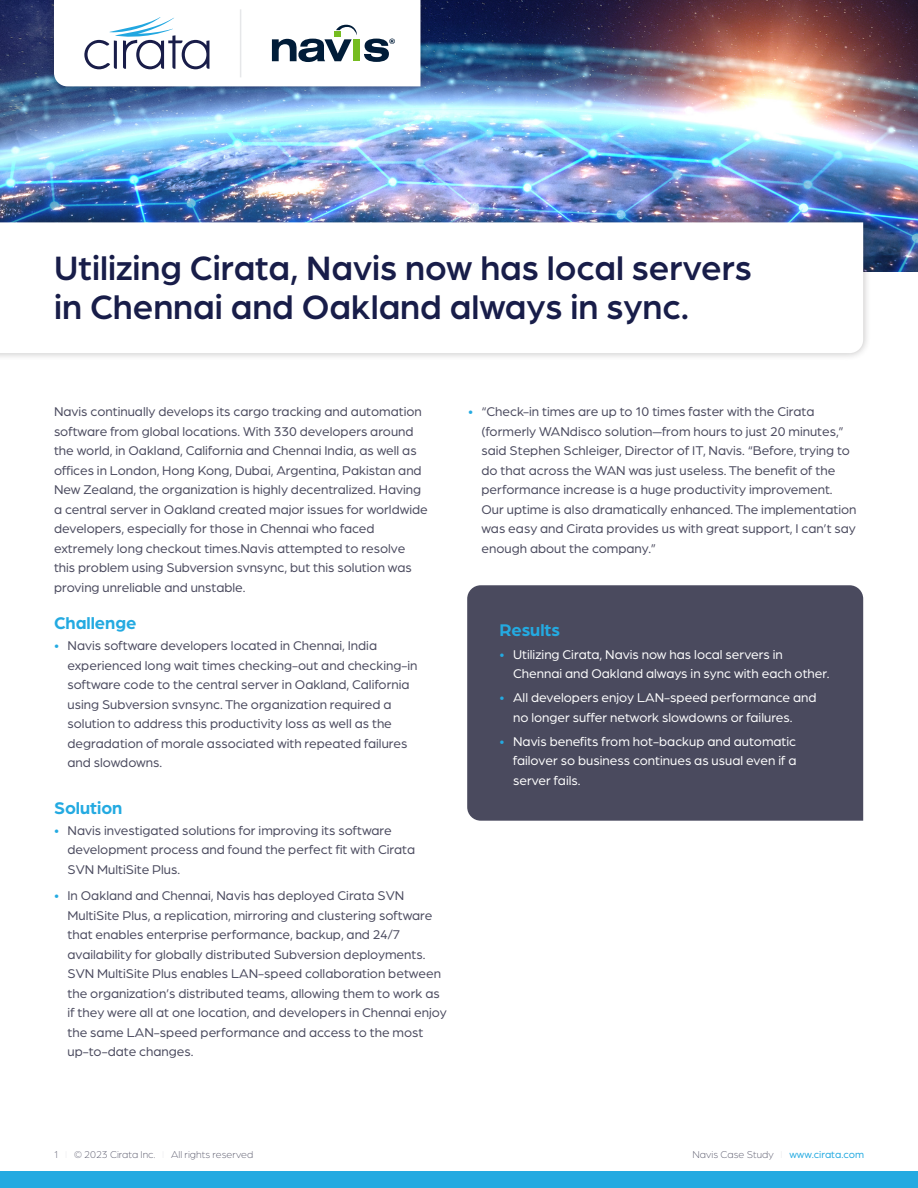
<style>
.page{position:relative;width:918px;height:1188px;background:#fff}
.page>*{position:absolute;margin:0;border:0;box-sizing:border-box;transform-origin:0 0}
.t1{font:500 36px/39px "Arboria";color:#181d49}
.H3_-_Cerulean{font:700 18px "Arboria";color:#24aae1}
.H3_-_White{font:700 18px "Arboria";color:#24aae1}
.Body_Copy{font:13.5px/19.5px "Arboria";color:#4a4a5e}
.t2{font:13.5px/19.5px "Arboria";color:#fff}
.Pagination{font:300 10.5px "Arboria";color:#4a4a5e}
.s1{color:#24aae1}
.s2{color:#e6e7e9}
.s3{font-weight:400;color:#24aae1}
</style>
<div class="page">
<div style="left:0;top:1172px;width:918px;height:16px;background:#24aae1"></div>
<img style="left:0;top:0;width:918px;height:272px">
<div style="left:467px;top:585px;width:396px;height:236px;background:#4a4a5e"></div>
<div style="left:46px;top:0;width:383px;height:95px;background:#231f20;opacity:.3"></div>
<svg style="left:54px;top:0;width:366px;height:86px"></svg>
<div style="left:0;top:214px;width:871px;height:148px;background:#231f20;opacity:.3"></div>
<svg style="left:0;top:222px;width:863px;height:131px"></svg>
<h1 class="t1" style="left:54px;top:246px;width:699px">Utilizing Cirata, Navis now has local servers in Chennai and Oakland always in sync.</h1>
<p class="Body_Copy" style="left:54px;top:401px;width:375px">Navis continually develops its cargo tracking and automation software from global locations. With 330 developers around the world, in Oakland, California and Chennai India, as well as offices in London, Hong Kong, Dubai, Argentina, Pakistan and New Zealand, the organization is highly decentralized. Having a central server in Oakland created major issues for worldwide developers, especially for those in Chennai who faced extremely long checkout times.Navis attempted to resolve this problem using Subversion svnsync, but this solution was proving unreliable and unstable.</p>
<p class="H3_-_Cerulean" style="left:54px;top:611px;width:84px">Challenge</p>
<p class="Body_Copy" style="left:68px;top:635px;width:352px;text-indent:-14px"><span class="s1">•</span> Navis software developers located in Chennai, India experienced long wait times checking-out and checking-in software code to the central server in Oakland, California using Subversion svnsync. The organization required a solution to address this productivity loss as well as the degradation of morale associated with repeated failures and slowdowns.</p>
<p class="H3_-_Cerulean" style="left:54px;top:795px;width:70px">Solution</p>
<p class="Body_Copy" style="left:68px;top:820px;width:349px;text-indent:-14px"><span class="s1">•</span> Navis investigated solutions for improving its software development process and found the perfect fit with Cirata<br>SVN MultiSite Plus.</p>
<p class="Body_Copy" style="left:68px;top:885px;width:381px;text-indent:-14px"><span class="s1">•</span> In Oakland and Chennai, Navis has deployed Cirata SVN MultiSite Plus, a replication, mirroring and clustering software that enables enterprise performance, backup, and 24/7 availability for globally distributed Subversion deployments.<br>SVN MultiSite Plus enables LAN-speed collaboration between the organization’s distributed teams, allowing them to work as if they were all at one location, and developers in Chennai enjoy the same LAN-speed performance and access to the most up-to-date changes.</p>
<p class="Body_Copy" style="left:482px;top:401px;width:377px;text-indent:-14px"><span class="s1">•</span> “Check-in times are up to 10 times faster with the Cirata (formerly WANdisco solution—from hours to just 20 minutes,” said Stephen Schleiger, Director of IT, Navis. “Before, trying to do that across the WAN was just useless. The benefit of the performance increase is a huge productivity improvement.<br>Our uptime is also dramatically enhanced. The implementation was easy and Cirata provides us with great support, I can’t say enough about the company.”</p>
<p class="H3_-_White" style="left:500px;top:618px;width:62px">Results</p>
<p class="t2" style="left:513px;top:644px;width:318px;text-indent:-14px"><span class="s1">•</span> Utilizing Cirata, Navis now has local servers in<br>Chennai and Oakland always in sync with each other.</p>
<p class="t2" style="left:513px;top:687px;width:305px;text-indent:-14px"><span class="s1">•</span> All developers enjoy LAN-speed performance and no longer suffer network slowdowns or failures.</p>
<p class="t2" style="left:513px;top:731px;width:285px;text-align:justify;text-indent:-14px"><span class="s1">•</span> Navis benefits from hot-backup and automatic failover so business continues as usual even if a server fails.</p>
<p class="Pagination" style="left:54px;top:1148px;width:201px">1 <span class="s2">I</span> © 2023 Cirata Inc. <span class="s2">I</span> All rights reserved</p>
<p class="Pagination" style="left:693px;top:1148px;width:173px">Navis Case Study <span class="s2">I</span> <span class="s3">www.cirata.com</span></p>
</div>
